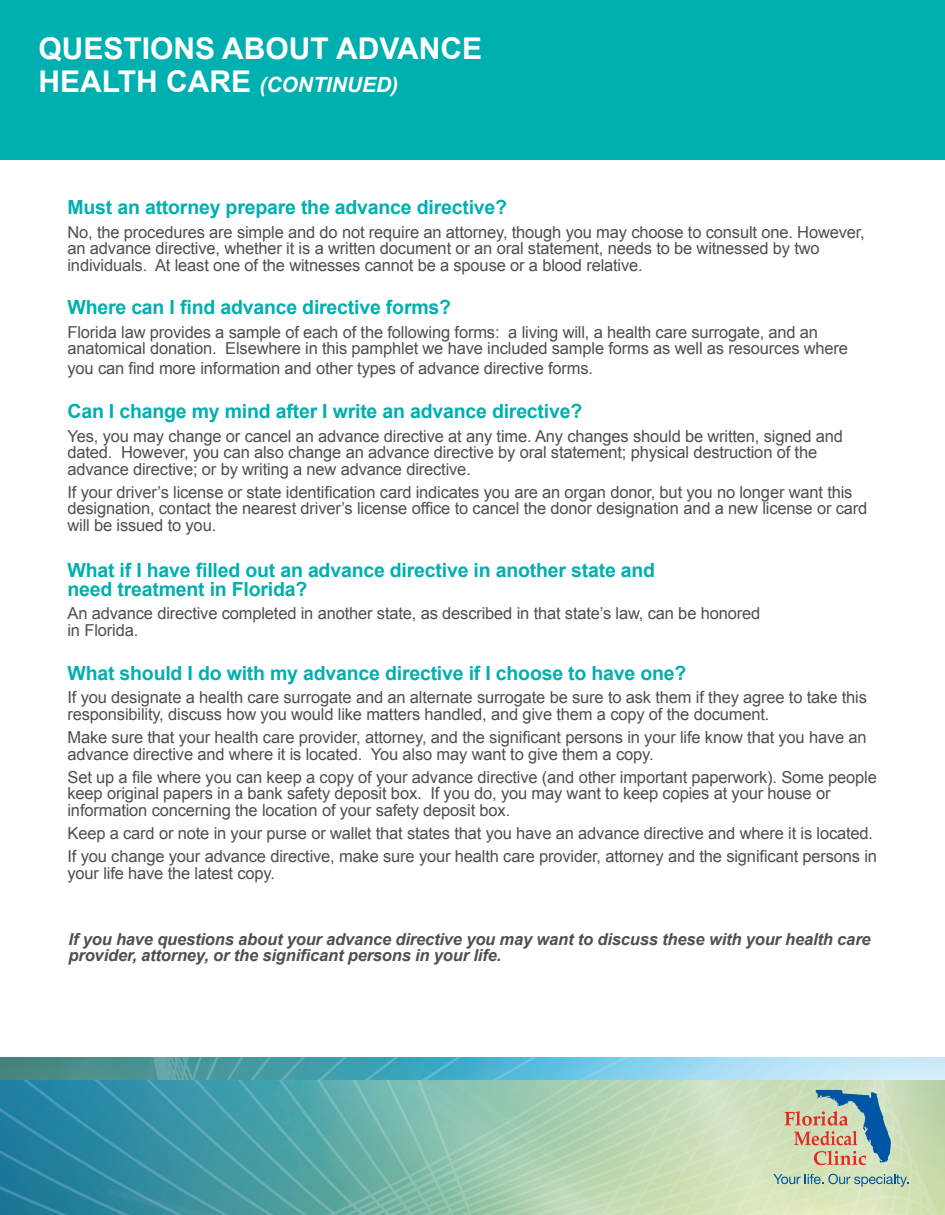
<style>
.page{position:relative;width:945px;height:1215px;background:#fff}
.page>*{position:absolute;margin:0;border:0;box-sizing:border-box;transform-origin:0 0}
.t1{font:700 30px "Arial";color:#fff}
.t2{font:italic 700 21px "Arial";color:#fff}
.t3{font:700 19.5px "Arial";letter-spacing:-.01em;color:#00afaf}
.t4{font:16.5px/16.5px "Arial";letter-spacing:-.01em;color:#4e4f50}
.t5{font:italic 700 16.5px/16.5px "Arial";letter-spacing:-.01em;color:#4e4f50}
.s1{font-style:normal;font-size:30px}
</style>
<div class="page">
<img style="left:0;top:1058px;width:945px;height:157px">
<div style="left:0;top:1px;width:945px;height:159px;background:#00afaf"></div>
<svg style="left:785px;top:1090px;width:106px;height:75px;background:#a7afa5"></svg>
<svg style="left:773px;top:1174px;width:135px;height:13px;background:#a4c2b5"></svg>
<p class="t1" style="left:38px;top:29px;width:445px">QUESTIONS ABOUT ADVANCE</p>
<p class="t2" style="left:38px;top:71px;width:361px"><span class="s1">HEALTH CARE</span> (CONTINUED)</p>
<p class="t3" style="left:68px;top:194px;width:441px">Must an attorney prepare the advance directive?</p>
<p class="t4" style="left:68px;top:224px;width:799px">No, the procedures are simple and do not require an attorney, though you may choose to consult one. However, an advance directive, whether it is a written document or an oral statement, needs to be witnessed by two individuals. At least one of the witnesses cannot be a spouse or a blood relative.</p>
<p class="t3" style="left:68px;top:295px;width:385px">Where can I find advance directive forms?</p>
<p class="t4" style="left:68px;top:324px;width:782px">Florida law provides a sample of each of the following forms: a living will, a health care surrogate, and an anatomical donation. Elsewhere in this pamphlet we have included sample forms as well as resources where</p>
<p class="t4" style="left:68px;top:360px;width:527px">you can find more information and other types of advance directive forms.</p>
<p class="t3" style="left:68px;top:399px;width:516px">Can I change my mind after I write an advance directive?</p>
<p class="t4" style="left:68px;top:428px;width:777px">Yes, you may change or cancel an advance directive at any time. Any changes should be written, signed and dated. However, you can also change an advance directive by oral statement; physical destruction of the advance directive; or by writing a new advance directive.</p>
<p class="t4" style="left:68px;top:484px;width:801px">If your driver’s license or state identification card indicates you are an organ donor, but you no longer want this designation, contact the nearest driver’s license office to cancel the donor designation and a new license or card will be issued to you.</p>
<p class="t3" style="left:68px;top:557px;width:589px">What if I have filled out an advance directive in another state and</p>
<p class="t3" style="left:68px;top:576px;width:242px">need treatment in Florida?</p>
<p class="t4" style="left:68px;top:605px;width:694px">An advance directive completed in another state, as described in that state’s law, can be honored in Florida.</p>
<p class="t3" style="left:68px;top:660px;width:620px">What should I do with my advance directive if I choose to have one?</p>
<p class="t4" style="left:68px;top:690px;width:801px">If you designate a health care surrogate and an alternate surrogate be sure to ask them if they agree to take this responsibility, discuss how you would like matters handled, and give them a copy of the document.</p>
<p class="t4" style="left:68px;top:729px;width:801px">Make sure that your health care provider, attorney, and the significant persons in your life know that you have an advance directive and where it is located. You also may want to give them a copy.</p>
<p class="t4" style="left:68px;top:769px;width:811px">Set up a file where you can keep a copy of your advance directive (and other important paperwork). Some people keep original papers in a bank safety deposit box. If you do, you may want to keep copies at your house or information concerning the location of your safety deposit box.</p>
<p class="t4" style="left:68px;top:825px;width:807px">Keep a card or note in your purse or wallet that states that you have an advance directive and where it is located.</p>
<p class="t4" style="left:68px;top:849px;width:811px">If you change your advance directive, make sure your health care provider, attorney and the significant persons in your life have the latest copy.</p>
<p class="t5" style="left:69px;top:931px;width:804px">If you have questions about your advance directive you may want to discuss these with your health care provider, attorney, or the significant persons in your life.</p>
</div>
